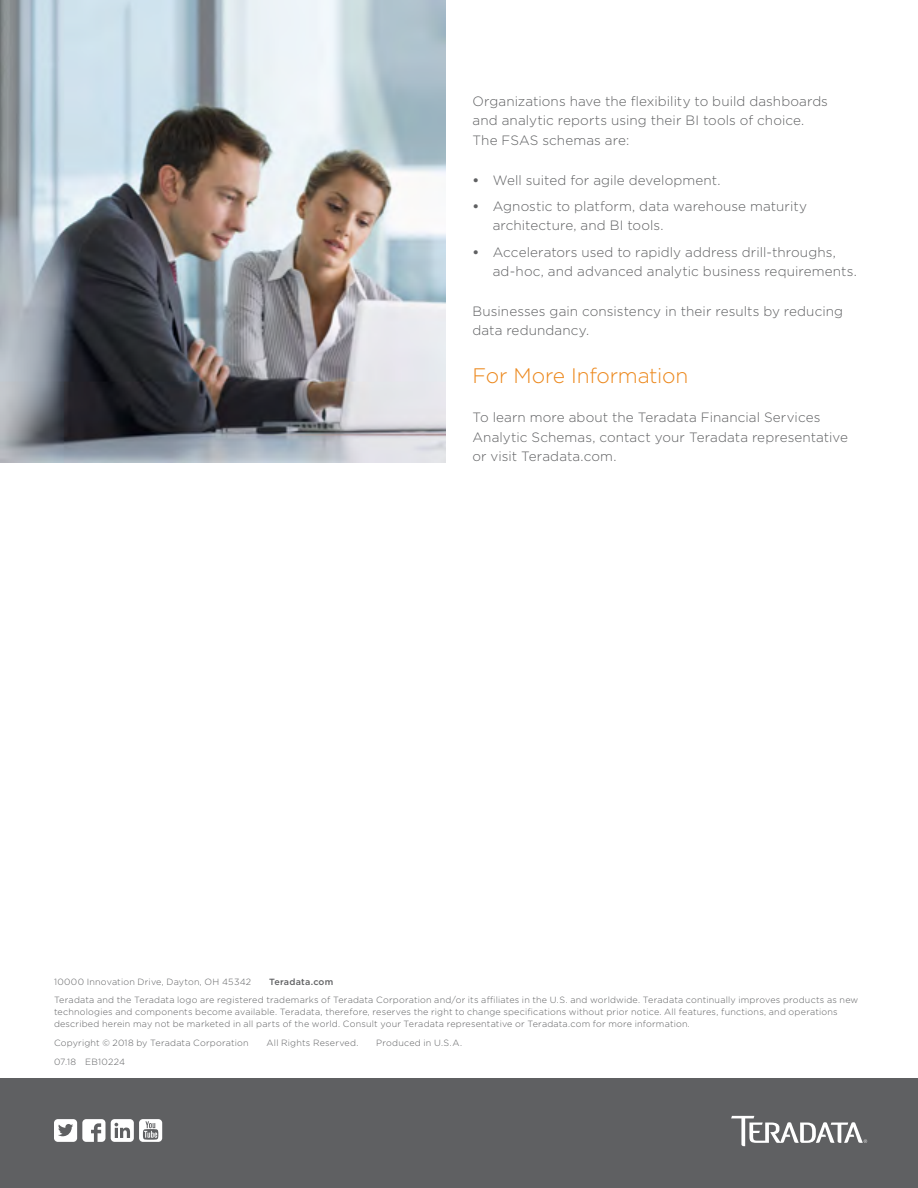
<style>
.page{position:relative;width:918px;height:1188px;background:#fff}
.page>*{position:absolute;margin:0;border:0;box-sizing:border-box;transform-origin:0 0}
.t1{font:300 21px "Gotham";letter-spacing:-.01em;color:#ec881d}
.t2{font:300 13.5px/19.5px "Gotham";letter-spacing:.005em;color:#5f6062}
.t3{font:300 9px/12px "Gotham";letter-spacing:.02em;color:#5f6062}
.t4{font:500 9px "Gotham";letter-spacing:.025em;color:#5f6062}
.s1{font-weight:700}
</style>
<div class="page">
<div style="left:0;top:1079px;width:918px;height:109px;background:#5f6062"></div>
<svg style="left:731px;top:1116px;width:136px;height:31px"></svg>
<svg style="left:54px;top:1119px;width:51px;height:23px"></svg>
<svg style="left:111px;top:1119px;width:51px;height:23px"></svg>
<img style="left:0;top:0;width:446px;height:462px">
<h2 class="t2" style="left:472px;top:91px;width:357px">Organizations have the flexibility to build dashboards and analytic reports using their BI tools of choice.<br>The FSAS schemas are:</h2>
<h2 class="t2" style="left:472px;top:170px;width:249px"><span class="s1">•</span> Well suited for agile development.</h2>
<h2 class="t2" style="left:493px;top:196px;width:316px;text-indent:-20px"><span class="s1">•</span> Agnostic to platform, data warehouse maturity architecture, and BI tools.</h2>
<h2 class="t2" style="left:493px;top:242px;width:366px;text-indent:-20px"><span class="s1">•</span> Accelerators used to rapidly address drill-throughs, ad-hoc, and advanced analytic business requirements.</h2>
<h2 class="t2" style="left:472px;top:301px;width:372px">Businesses gain consistency in their results by reducing data redundancy.</h2>
<h1 class="t1" style="left:472px;top:362px;width:217px">For More Information</h1>
<h2 class="t2" style="left:472px;top:407px;width:377px">To learn more about the Teradata Financial Services<br>Analytic Schemas, contact your Teradata representative or visit Teradata.com.</h2>
<p class="t3" style="left:54px;top:975px;width:199px">10000 Innovation Drive, Dayton, OH 45342</p>
<p class="t4" style="left:269px;top:976px;width:66px">Teradata.com</p>
<p class="t3" style="left:54px;top:994px;width:806px">Teradata and the Teradata logo are registered trademarks of Teradata Corporation and/or its affiliates in the U.S. and worldwide. Teradata continually improves products as new technologies and components become available. Teradata, therefore, reserves the right to change specifications without prior notice. All features, functions, and operations described herein may not be marketed in all parts of the world. Consult your Teradata representative or Teradata.com for more information.</p>
<p class="t3" style="left:54px;top:1037px;width:196px">Copyright © 2018 by Teradata Corporation</p>
<p class="t3" style="left:267px;top:1037px;width:93px">All Rights Reserved.</p>
<p class="t3" style="left:376px;top:1037px;width:87px">Produced in U.S.A.</p>
<p class="t3" style="left:54px;top:1055px;width:73px">07.18 EB10224</p>
</div>
